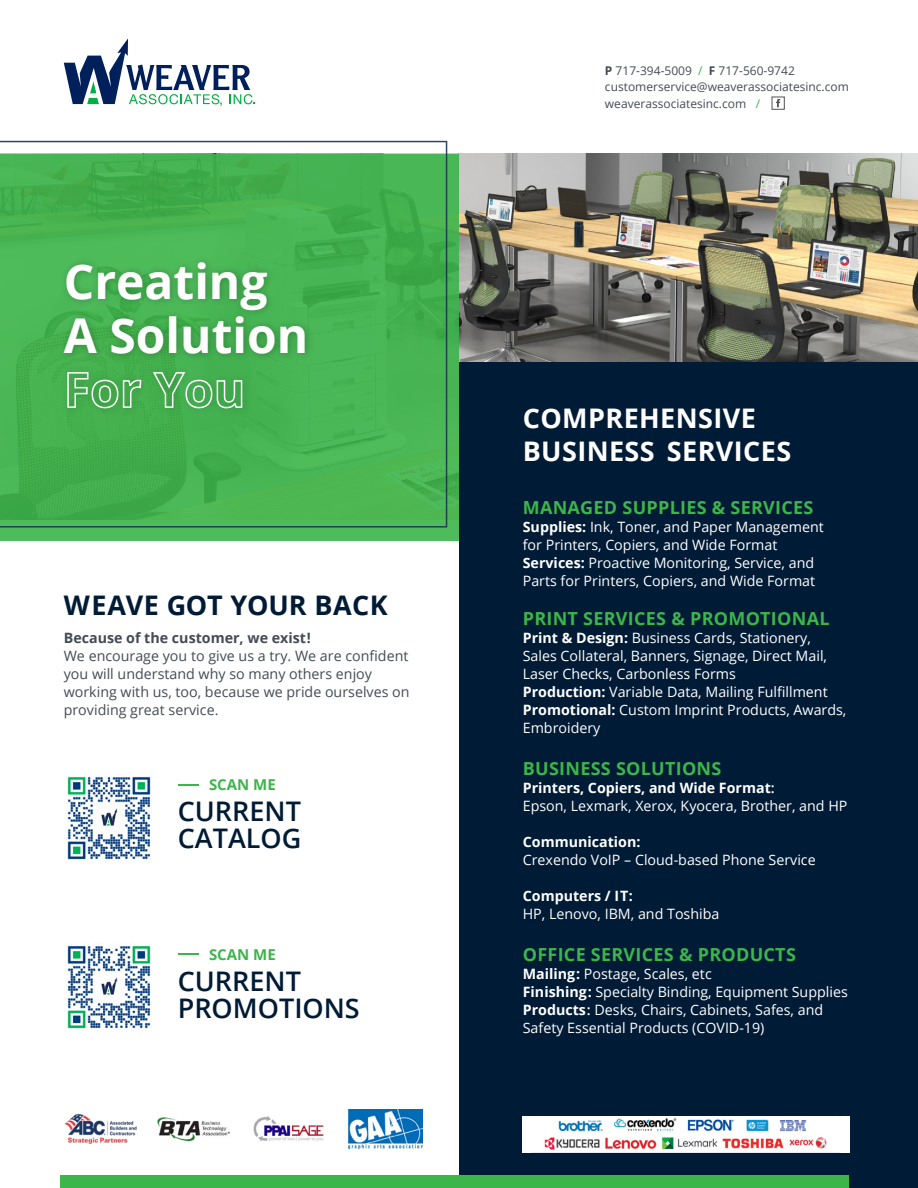
<style>
.page{position:relative;width:918px;height:1188px;background:#fff}
.page>*{position:absolute;margin:0;border:0;box-sizing:border-box;transform-origin:0 0}
.t1{font:700 48px/54px "Open Sans";color:#fff}
.t2{font:600 27px/27px "Open Sans";color:#001b35}
.t3{font:700 27px/33px "Open Sans";letter-spacing:.015em;color:#fff}
.t4{font:700 27px "Open Sans";letter-spacing:.005em;color:#001b35}
.t5{font:700 18px "Open Sans";letter-spacing:.015em;color:#3cb54a}
.t6{font:700 15px "Open Sans";color:#3cb54a}
.t7{font:14.25px/18px "Open Sans";color:#fff}
.t8{font:14.25px/18px "Open Sans";color:#444b56}
.t9{font:700 14.25px "Open Sans";color:#444b56}
.t10{font:700 14.25px "Open Sans";color:#fff}
.t11{font:12px/16.5px "Open Sans";color:#444b56}
.s1{font-weight:700}
.s2{color:#3cb54a}
.s3{font-weight:600}
</style>
<div class="page">
<img style="left:459px;top:154px;width:459px;height:208px">
<div style="left:459px;top:362px;width:459px;height:826px;background:#001b35"></div>
<div style="left:0;top:154px;width:459px;height:387px;background:linear-gradient(to bottom,#46b252,#4ab655)"></div>
<svg style="left:0;top:141px;width:447px;height:387px;background:#4ab156"></svg>
<div style="left:61px;top:1175px;width:788px;height:13px;background:#3cb54a"></div>
<img style="left:523px;top:1116px;width:326px;height:36px">
<img style="left:64px;top:1114px;width:73px;height:30px">
<img style="left:157px;top:1117px;width:73px;height:24px">
<img style="left:253px;top:1116px;width:71px;height:26px">
<img style="left:348px;top:1109px;width:75px;height:40px">
<img style="left:67px;top:776px;width:84px;height:84px">
<img style="left:67px;top:945px;width:84px;height:84px">
<hr style="left:178px;top:784px;width:21px;height:2px;background:#3cb54a">
<svg style="left:178px;top:954px;width:21px;height:1px"></svg>
<div style="left:772px;top:97px;width:13px;height:13px;border:1px solid #505150"></div>
<svg style="left:776px;top:99px;width:4px;height:8px"></svg>
<svg style="left:64px;top:38px;width:191px;height:68px"></svg>
<h1 class="t1" style="left:64px;top:254px;width:246px">Creating<br>A Solution<br>For You</h1>
<h2 class="t4" style="left:64px;top:586px;width:325px">WEAVE GOT YOUR BACK</h2>
<p class="t9" style="left:64px;top:627px;width:249px">Because of the customer, we exist!</p>
<p class="t8" style="left:64px;top:646px;width:347px">We encourage you to give us a try. We are confident you will understand why so many others enjoy working with us, too, because we pride ourselves on providing great service.</p>
<p class="t6" style="left:209px;top:774px;width:68px">SCAN ME</p>
<h2 class="t2" style="left:178px;top:798px;width:125px">CURRENT<br>CATALOG</h2>
<p class="t6" style="left:209px;top:944px;width:68px">SCAN ME</p>
<h2 class="t2" style="left:178px;top:967px;width:184px">CURRENT<br>PROMOTIONS</h2>
<p class="t11" style="left:605px;top:62px;width:245px"><span class="s1">P</span> 717-394-5009 <span class="s2">/</span> <span class="s1">F</span> 717-560-9742 customerservice@weaverassociatesinc.com weaverassociatesinc.com <span class="s2">/</span></p>
<h2 class="t3" style="left:523px;top:401px;width:270px">COMPREHENSIVE<br>BUSINESS SERVICES</h2>
<p class="t5" style="left:523px;top:495px;width:292px">MANAGED SUPPLIES &amp; SERVICES</p>
<p class="t7" style="left:523px;top:518px;width:303px"><span class="s1">Supplies:</span> Ink, Toner, and Paper Management for Printers, Copiers, and Wide Format <span class="s1">Services:</span> Proactive Monitoring, Service, and Parts for Printers, Copiers, and Wide Format</p>
<p class="t5" style="left:523px;top:606px;width:308px">PRINT SERVICES &amp; PROMOTIONAL</p>
<p class="t7" style="left:523px;top:629px;width:325px"><span class="s1">Print &amp; Design:</span> Business Cards, Stationery, Sales Collateral, Banners, Signage, Direct Mail, Laser Checks, Carbonless Forms<br><span class="s1">Production:</span> Variable Data, Mailing Fulfillment <span class="s1">Promotional:</span> Custom Imprint Products, Awards, Embroidery</p>
<p class="t5" style="left:523px;top:756px;width:200px">BUSINESS SOLUTIONS</p>
<p class="t7" style="left:523px;top:779px;width:326px"><span class="s1">Printers, Copiers, and Wide Format</span><span class="s3">:<br></span>Epson, Lexmark, Xerox, Kyocera, Brother, and HP</p>
<p class="t10" style="left:523px;top:832px;width:119px">Communication:</p>
<p class="t7" style="left:523px;top:851px;width:294px">Crexendo VoIP – Cloud-based Phone Service</p>
<p class="t10" style="left:523px;top:886px;width:112px">Computers / IT:</p>
<p class="t7" style="left:523px;top:905px;width:198px">HP, Lenovo, IBM, and Toshiba</p>
<p class="t5" style="left:523px;top:942px;width:275px">OFFICE SERVICES &amp; PRODUCTS</p>
<p class="t7" style="left:523px;top:965px;width:327px"><span class="s1">Mailing:</span> Postage, Scales, etc<br><span class="s1">Finishing:</span> Specialty Binding, Equipment Supplies <span class="s1">Products</span><span class="s3">:</span> Desks, Chairs, Cabinets, Safes, and Safety Essential Products (COVID-19)</p>
</div>
